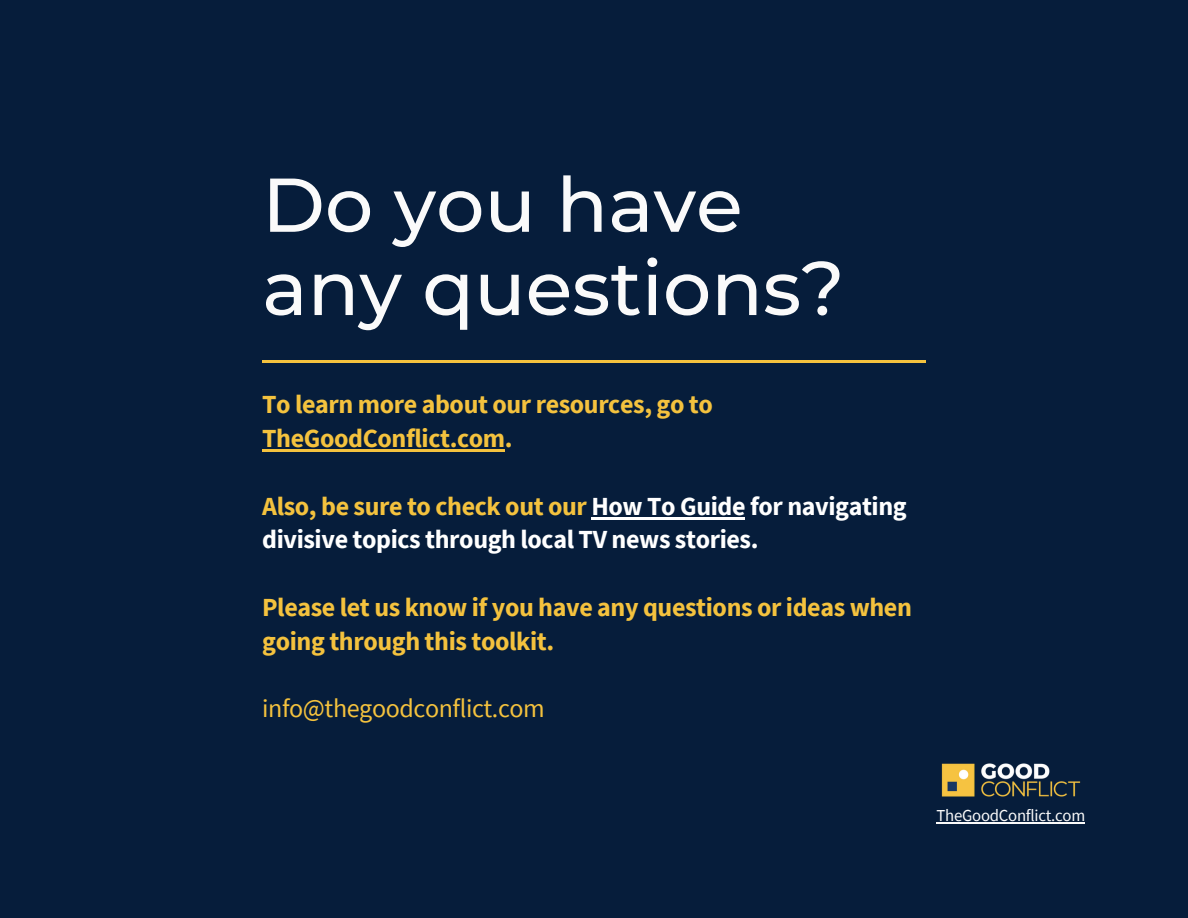
<style>
.page{position:relative;width:1188px;height:918px;background:#061d3b}
.page>*{position:absolute;margin:0;border:0;box-sizing:border-box;transform-origin:0 0}
.t1{font:500 76.05px/83.2px "Montserrat";color:#fafafa}
.t2{font:700 26.1px/33.8px "Source Sans Pro";letter-spacing:-.015em;color:#f4c23e}
.t3{font:700 26.1px/33.8px "Source Sans Pro";letter-spacing:-.015em;color:#fff}
.t4{font:26.1px "Source Sans Pro";letter-spacing:-.015em;color:#f4c23e}
.t5{font:16.8px "Source Sans Pro";letter-spacing:-.015em;color:#fafafa}
.s1{color:#f4c23e}
</style>
<div class="page">
<hr style="left:262px;top:361px;width:664px;height:2px;background:#f4c23e">
<hr style="left:262px;top:449px;width:243px;height:3px;background:#f4c23e">
<hr style="left:591px;top:517px;width:154px;height:2px;background:#fff">
<img style="left:941px;top:763px;width:140px;height:34px">
<hr style="left:937px;top:822px;width:148px;height:1px;background:#fafafa">
<h1 class="t1" style="left:262px;top:163px;width:584px">Do you have any questions?</h1>
<p class="t2" style="left:262px;top:387px;width:452px">To learn more about our resources, go to<br>TheGoodConflict.com.</p>
<p class="t3" style="left:262px;top:489px;width:646px"><span class="s1">Also, be sure to check out our</span> How To Guide for navigating divisive topics through local TV news stories.</p>
<p class="t2" style="left:262px;top:590px;width:651px">Please let us know if you have any questions or ideas when going through this toolkit.</p>
<p class="t4" style="left:262px;top:692px;width:284px">info@thegoodconflict.com</p>
<p class="t5" style="left:937px;top:805px;width:150px">TheGoodConflict.com</p>
</div>
